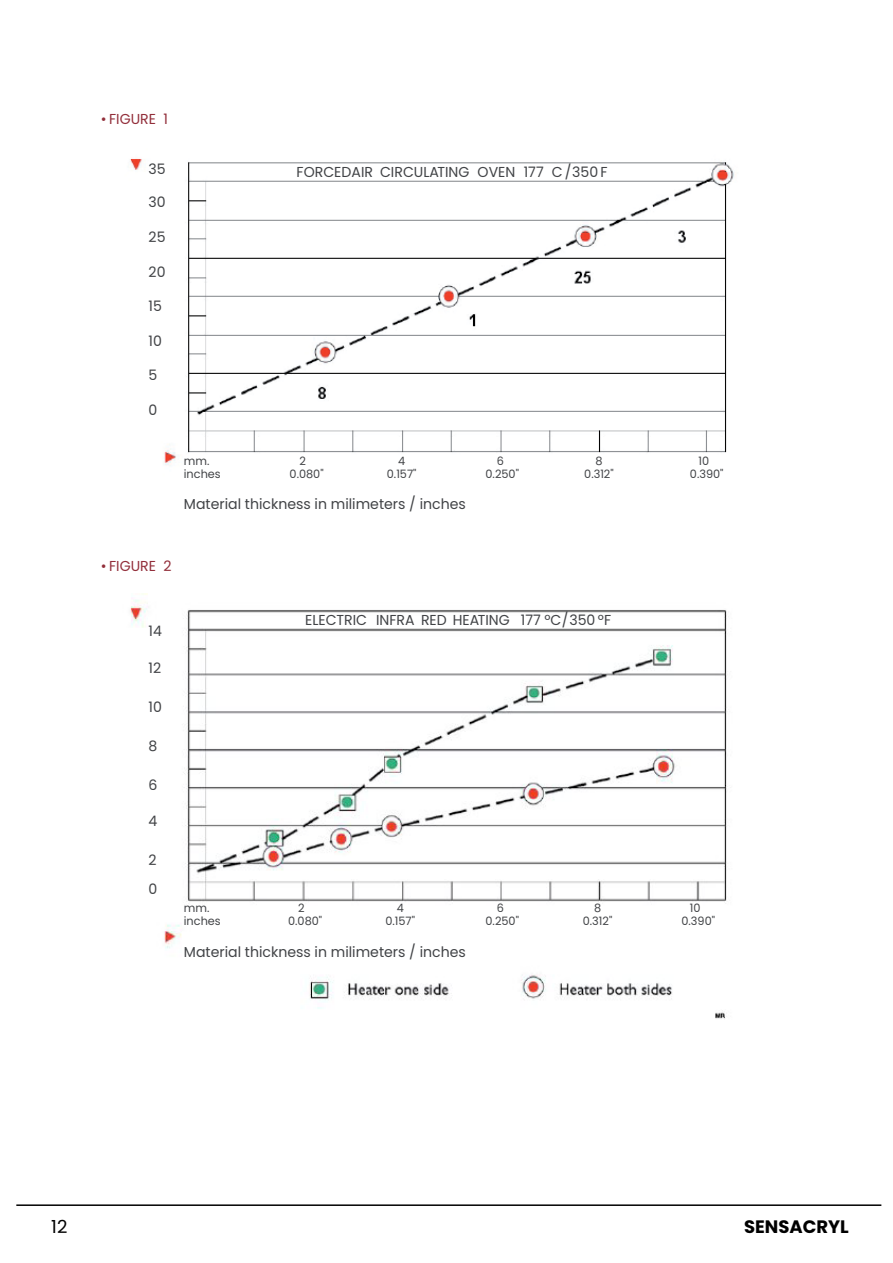
<style>
.page{position:relative;width:893px;height:1263px;background:#fff}
.page>*{position:absolute;margin:0;border:0;box-sizing:border-box;transform-origin:0 0}
.t1{font:700 18px "Poppins";color:#000}
.t2{font:18px "Poppins";color:#000}
.t3{font:14.4px/28.8px "Poppins";color:#414346}
.t4{font:14.4px "Poppins";color:#922e3a}
.t5{font:11.55px/12.9px "Poppins";color:#414346;text-align:center}
</style>
<div class="page">
<img style="left:130px;top:158px;width:604px;height:307px">
<img style="left:130px;top:594px;width:598px;height:425px">
<hr style="left:16px;top:1204px;width:865px;height:2px;background:#000">
<p class="t4" style="left:101px;top:111px;width:69px">• FIGURE 1</p>
<p class="t3" style="left:149px;top:155px;width:19px">35</p>
<p class="t3" style="left:297px;top:158px;width:312px">FORCEDAIR CIRCULATING OVEN 177 C/350F</p>
<p class="t3" style="left:149px;top:188px;width:19px">30</p>
<p class="t3" style="left:149px;top:223px;width:18px">25</p>
<p class="t3" style="left:149px;top:257px;width:18px">20</p>
<p class="t3" style="left:149px;top:292px;width:15px">15</p>
<p class="t3" style="left:149px;top:326px;width:15px">10</p>
<p class="t3" style="left:149px;top:361px;width:10px">5</p>
<p class="t3" style="left:149px;top:396px;width:10px">0</p>
<p class="t5" style="left:184px;top:455px;width:38px;text-align:left">mm. inches</p>
<p class="t5" style="left:290px;top:455px;width:36px;text-align:left;text-indent:10px">2<br>0.080"</p>
<p class="t5" style="left:387px;top:455px;width:31px">4<br>0.157"</p>
<p class="t5" style="left:486px;top:455px;width:35px">6<br>0.250"</p>
<p class="t5" style="left:584px;top:455px;width:31px">8<br>0.312"</p>
<p class="t5" style="left:690px;top:455px;width:35px">10<br>0.390"</p>
<p class="t3" style="left:184px;top:490px;width:284px">Material thickness in milimeters / inches</p>
<p class="t4" style="left:101px;top:557px;width:72px">• FIGURE 2</p>
<p class="t3" style="left:149px;top:616px;width:15px">14</p>
<p class="t3" style="left:149px;top:654px;width:14px">12</p>
<p class="t3" style="left:149px;top:693px;width:15px">10</p>
<p class="t3" style="left:149px;top:731px;width:10px">8</p>
<p class="t3" style="left:149px;top:770px;width:10px">6</p>
<p class="t3" style="left:149px;top:806px;width:10px">4</p>
<p class="t3" style="left:149px;top:845px;width:10px">2<br>0</p>
<p class="t3" style="left:305px;top:606px;width:307px">ELECTRIC INFRA RED HEATING 177 ºC/350 ºF</p>
<p class="t5" style="left:184px;top:902px;width:38px;text-align:left">mm. inches</p>
<p class="t5" style="left:288px;top:902px;width:36px;text-align:left;text-indent:10px">2<br>0.080"</p>
<p class="t5" style="left:385px;top:902px;width:31px">4<br>0.157"</p>
<p class="t5" style="left:486px;top:902px;width:35px">6<br>0.250"</p>
<p class="t5" style="left:583px;top:902px;width:31px">8<br>0.312"</p>
<p class="t5" style="left:681px;top:902px;width:35px">10<br>0.390"</p>
<p class="t3" style="left:184px;top:938px;width:284px">Material thickness in milimeters / inches</p>
<p class="t2" style="left:51px;top:1216px;width:18px">12</p>
<p class="t1" style="left:744px;top:1216px;width:106px">SENSACRYL</p>
</div>
